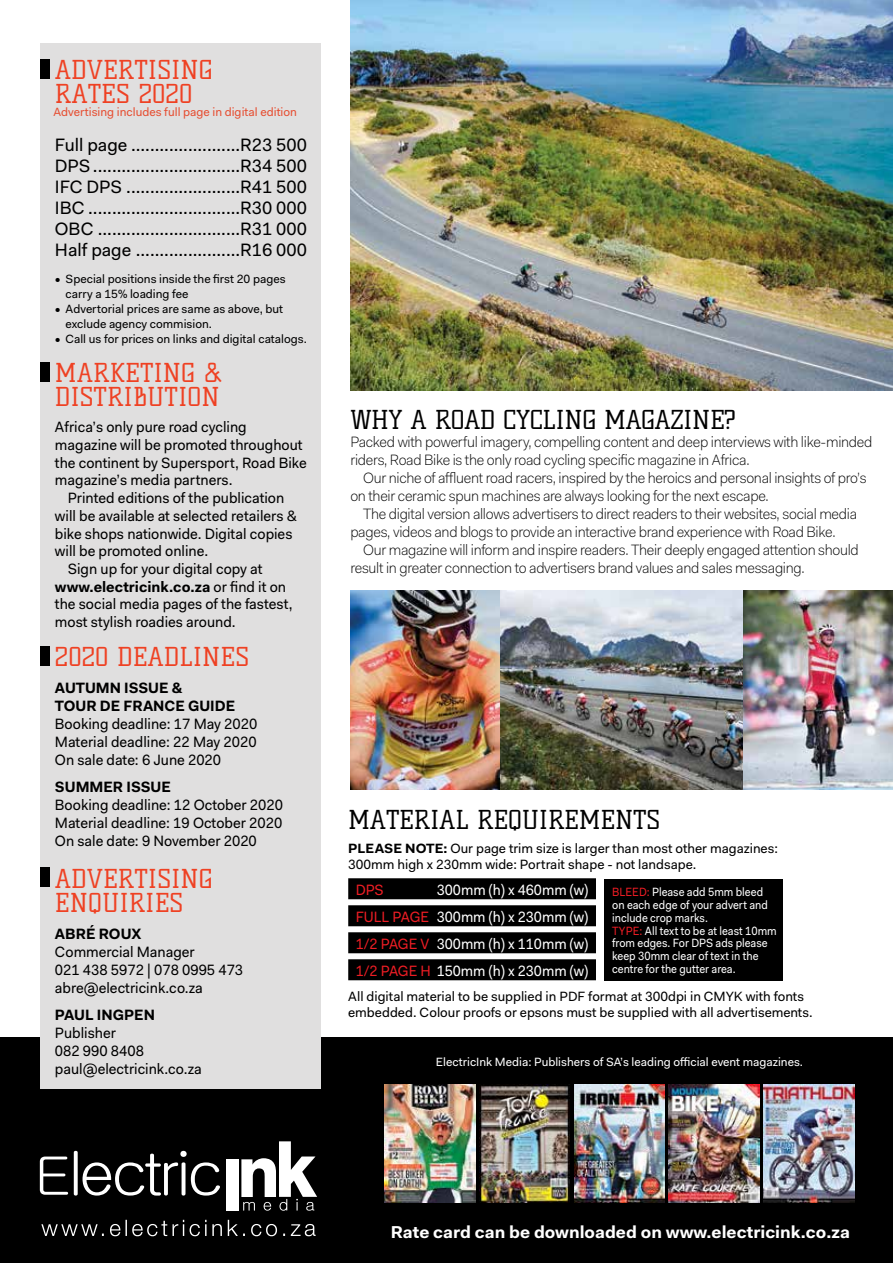
<style>
.page{position:relative;width:893px;height:1263px;background:#fff}
.page>*{position:absolute;margin:0;border:0;box-sizing:border-box;transform-origin:0 0}
.t1{font:25.5px/24px "Kelly Slab";color:#ef4123}
.t2{font:25.5px "Kelly Slab";letter-spacing:-.015em;color:#000}
.t3{font:18px/21px "Fakt Pro";color:#000;text-align:justify}
.t4{font:700 17.25px "Fakt Pro";color:#fff}
.t5{font:15px/18px "Fakt Pro";color:#000}
.t6{font:300 15px/18px "Fakt Pro";letter-spacing:-.02em;color:#000}
.t7{font:15px/27px "Fakt Pro";color:#fff;text-align:justify;scale:.95 1}
.t8{font:700 15px/18px "Fakt Pro";color:#000}
.t9{font:15px "Fakt Pro";color:#ed1d24;scale:.95 1}
.t10{font:13.5px/16.5px "Fakt Pro";color:#000}
.t11{font:12px/12.8px "Fakt Pro";color:#fff;scale:.92 1}
.t12{font:12px/15px "Fakt Pro";color:#000}
.t13{font:12px "Fakt Pro";color:#fff}
.t14{font:12px "Fakt Pro";color:#e64f33}
.s1{font-weight:400}
.s2{font-weight:700}
.s3{color:#ed1d24}
</style>
<div class="page">
<img style="left:350px;top:591px;width:150px;height:199px">
<img style="left:500px;top:591px;width:243px;height:199px">
<div style="left:0;top:1037px;width:893px;height:226px;background:#000"></div>
<div style="left:40px;top:43px;width:280px;height:1046px;background:#e0dfdf"></div>
<img style="left:350px;top:0;width:543px;height:390px">
<img style="left:743px;top:591px;width:150px;height:199px">
<div style="left:40px;top:59px;width:9px;height:20px;background:#000"></div>
<div style="left:40px;top:362px;width:9px;height:19px;background:#000"></div>
<div style="left:40px;top:647px;width:9px;height:19px;background:#000"></div>
<div style="left:40px;top:868px;width:9px;height:19px;background:#000"></div>
<img style="left:574px;top:1084px;width:90px;height:118px">
<img style="left:479px;top:1084px;width:91px;height:118px">
<img style="left:384px;top:1084px;width:91px;height:118px">
<img style="left:763px;top:1084px;width:91px;height:119px">
<img style="left:668px;top:1084px;width:91px;height:119px">
<svg style="left:41px;top:1220px;width:275px;height:16px"></svg>
<svg style="left:40px;top:1156px;width:28px;height:39px"></svg>
<svg style="left:74px;top:1151px;width:146px;height:44px"></svg>
<div style="left:226px;top:1159px;width:13px;height:51px;background:#fff"></div>
<svg style="left:241px;top:1141px;width:76px;height:70px"></svg>
<div style="left:604px;top:879px;width:179px;height:102px;background:#000"></div>
<div style="left:348px;top:878px;width:248px;height:21px;background:#000"></div>
<div style="left:348px;top:905px;width:248px;height:21px;background:#000"></div>
<div style="left:348px;top:932px;width:248px;height:21px;background:#000"></div>
<div style="left:348px;top:959px;width:248px;height:21px;background:#000"></div>
<h1 class="t1" style="left:55px;top:57px;width:159px">ADVERTISING<br>RATES 2020</h1>
<p class="t3" style="left:55px;top:134px;width:253px">Full page .......................R23 500<br>DPS...............................R34 500<br>IFC DPS ........................R41 500<br>IBC ................................R30 000<br>OBC ..............................R31 000<br>Half page ......................R16 000</p>
<p class="t12" style="left:66px;top:271px;width:222px;text-indent:-11px">• Special positions inside the first 20 pages carry a 15% loading fee</p>
<p class="t12" style="left:66px;top:301px;width:219px;text-indent:-11px">• Advertorial prices are same as above, but exclude agency commision.</p>
<p class="t12" style="left:55px;top:331px;width:253px">• Call us for prices on links and digital catalogs.</p>
<h1 class="t1" style="left:55px;top:360px;width:169px">MARKETING &amp;<br>DISTRIBUTION</h1>
<p class="t5" style="left:55px;top:418px;width:253px">Africa’s only pure road cycling magazine will be promoted throughout the continent by Supersport, Road Bike magazine’s media partners.</p>
<p class="t5" style="left:68px;top:489px;width:218px">Printed editions of the publication</p>
<p class="t5" style="left:55px;top:506px;width:244px">will be available at selected retailers &amp;</p>
<p class="t5" style="left:55px;top:524px;width:239px">bike shops nationwide. Digital copies</p>
<p class="t5" style="left:55px;top:542px;width:155px">will be promoted online.</p>
<p class="t5" style="left:68px;top:560px;width:196px">Sign up for your digital copy at</p>
<p class="t8" style="left:55px;top:577px;width:233px">www.electricink.co.za <span class="s1">or find it on</span></p>
<p class="t5" style="left:55px;top:595px;width:239px">the social media pages of the fastest,</p>
<p class="t5" style="left:55px;top:613px;width:182px">most stylish roadies around.</p>
<h1 class="t1" style="left:55px;top:645px;width:196px">2020 DEADLINES</h1>
<p class="t8" style="left:55px;top:679px;width:182px">AUTUMN ISSUE &amp;<br>TOUR DE FRANCE GUIDE</p>
<p class="t5" style="left:55px;top:715px;width:204px;text-align:justify">Booking deadline: 17 May 2020<br>Material deadline: 22 May 2020<br>On sale date: 6 June 2020</p>
<p class="t8" style="left:55px;top:778px;width:117px">SUMMER ISSUE</p>
<p class="t5" style="left:55px;top:796px;width:230px;text-align:justify">Booking deadline: 12 October 2020<br>Material deadline: 19 October 2020<br>On sale date: 9 November 2020</p>
<h1 class="t1" style="left:55px;top:867px;width:159px">ADVERTISING<br>ENQUIRIES</h1>
<p class="t8" style="left:55px;top:925px;width:88px">ABRÉ ROUX</p>
<p class="t5" style="left:55px;top:943px;width:190px">Commercial Manager<br>021 438 5972 | 078 0995 473 abre@electricink.co.za</p>
<p class="t8" style="left:55px;top:1006px;width:102px">PAUL INGPEN</p>
<p class="t5" style="left:55px;top:1024px;width:148px">Publisher<br>082 990 8408 paul@electricink.co.za</p>
<p class="t14" style="left:53px;top:104px;width:245px">Advertising includes full page in digital edition</p>
<h1 class="t2" style="left:350px;top:404px;width:388px">WHY A ROAD CYCLING MAGAZINE?</h1>
<p class="t6" style="left:350px;top:432px;width:524px">Packed with powerful imagery, compelling content and deep interviews with like-minded riders, Road Bike is the only road cycling specific magazine in Africa.</p>
<p class="t6" style="left:350px;top:468px;width:518px;text-indent:13px">Our niche of affluent road racers, inspired by the heroics and personal insights of pro’s on their ceramic spun machines are always looking for the next escape.</p>
<p class="t6" style="left:350px;top:504px;width:508px;text-indent:13px">The digital version allows advertisers to direct readers to their websites, social media pages, videos and blogs to provide an interactive brand experience with Road Bike.</p>
<p class="t6" style="left:350px;top:540px;width:510px;text-indent:13px">Our magazine will inform and inspire readers. Their deeply engaged attention should result in greater connection to advertisers brand values and sales messaging.</p>
<h1 class="t2" style="left:348px;top:805px;width:314px">MATERIAL REQUIREMENTS</h1>
<p class="t10" style="left:348px;top:840px;width:431px"><span class="s2">PLEASE NOTE:</span> Our page trim size is larger than most other magazines:<br>300mm high x 230mm wide: Portrait shape - not landsape.</p>
<p class="t11" style="left:612px;top:886px;width:180px"><span class="s3">BLEED:</span> Please add 5mm bleed on each edge of your advert and include crop marks.<br><span class="s3">TYPE:</span> All text to be at least 10mm from edges. For DPS ads please keep 30mm clear of text in the centre for the gutter area.</p>
<p class="t7" style="left:356px;top:876px;width:246px;text-indent:81px">300mm (h) x 460mm (w)<br><span class="s3">FULL PAGE</span> 300mm (h) x 230mm (w)<br><span class="s3">1/2 PAGE V</span> 300mm (h) x 110mm (w)<br><span class="s3">1/2 PAGE H</span> 150mm (h) x 230mm (w)</p>
<p class="t9" style="left:356px;top:880px;width:31px">DPS</p>
<p class="t10" style="left:348px;top:988px;width:466px">All digital material to be supplied in PDF format at 300dpi in CMYK with fonts embedded. Colour proofs or epsons must be supplied with all advertisements.</p>
<p class="t13" style="left:436px;top:1053px;width:369px">ElectricInk Media: Publishers of SA’s leading official event magazines.</p>
<p class="t4" style="left:391px;top:1220px;width:461px">Rate card can be downloaded on www.electricink.co.za</p>
</div>
